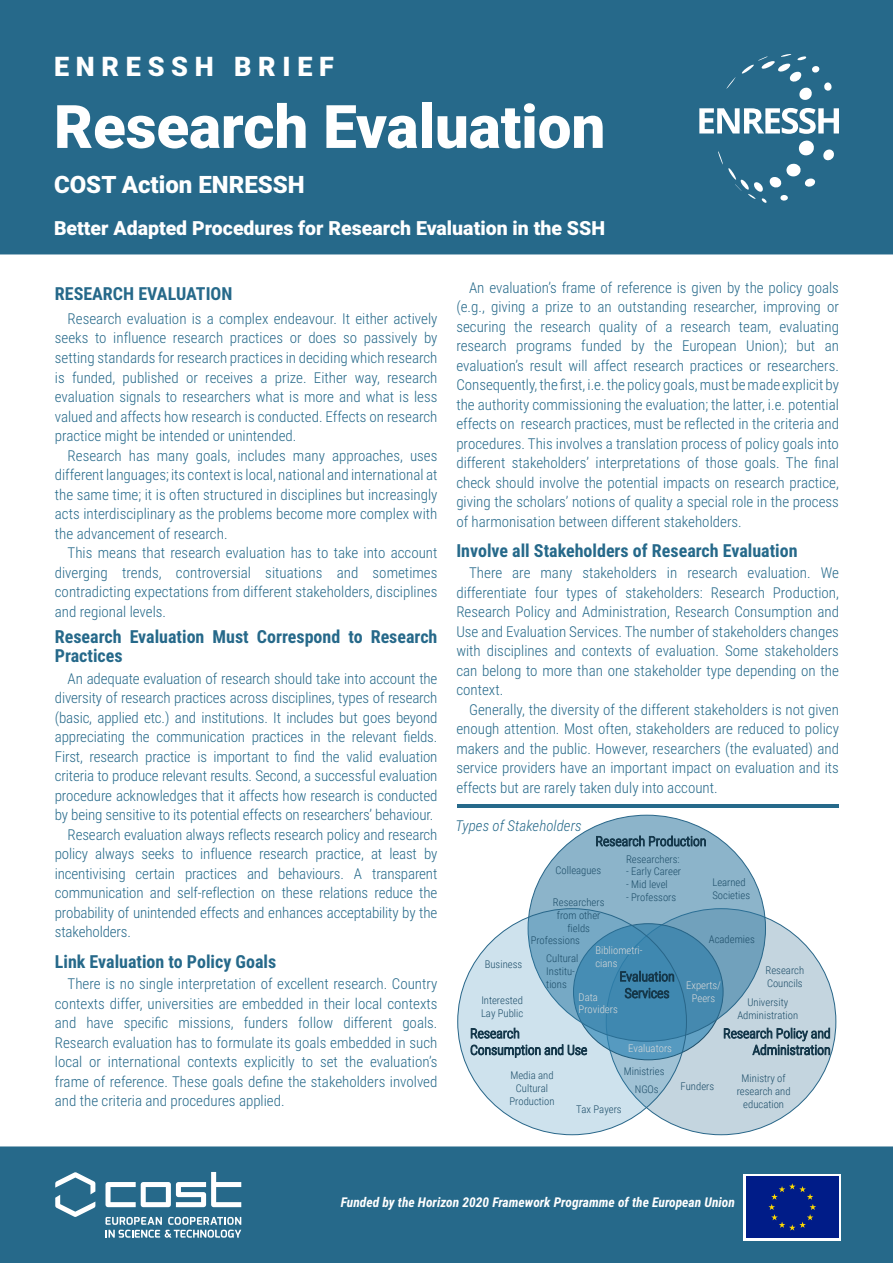
<style>
.page{position:relative;width:893px;height:1263px;background:#fff}
.page>*{position:absolute;margin:0;border:0;box-sizing:border-box;transform-origin:0 0}
.t1{font:900 60px "Roboto";color:#fff}
.t2{font:900 27px "Roboto";color:#fff}
.t3{font:900 24px "Roboto";color:#fff}
.t4{font:900 19.5px "Roboto";color:#fff}
.Section_Subtitle{font:700 18px/19.5px "Roboto Condensed";color:#26698a}
.Page_Section_Title{font:700 18px "Roboto Condensed";color:#26698a}
.Main_Para{font:300 15px/19.5px "Roboto Condensed";color:#26698a;text-align:justify}
.Main_Para-2{font:italic 300 15px "Roboto Condensed";color:#26698a}
.Main_Para-3{font:italic 700 13.5px "Roboto Condensed";color:#fff}
.t5{font:300 13.35px/16.5px "Roboto Condensed";color:#15384b}
.t6{font:300 10.65px/12.9px "Roboto Condensed";color:#1e4e69}
.t7{font:300 10.65px/12.9px "Roboto Condensed";color:#d9d9d9}
</style>
<div class="page">
<div style="left:606px;top:909px;width:230px;height:226px;background:#c4d5df;border-radius:50%"></div>
<div style="left:528px;top:815px;width:237px;height:226px;background:#2d769f;border-radius:50%;opacity:.55"></div>
<div style="left:458px;top:909px;width:228px;height:226px;background:#2f87b6;border-radius:50%;opacity:.24"></div>
<hr style="left:457px;top:805px;width:382px;height:3px;background:#26698a">
<div style="left:0;top:1146px;width:893px;height:117px;background:#26698a"></div>
<div style="left:0;top:0;width:893px;height:254px;background:#26698a"></div>
<svg style="left:822px;top:149px;width:13px;height:13px"></svg>
<svg style="left:718px;top:140px;width:98px;height:64px;background:#3c7896"></svg>
<svg style="left:726px;top:53px;width:106px;height:48px;background:#3a7794"></svg>
<svg style="left:699px;top:108px;width:140px;height:26px"></svg>
<div style="left:743px;top:1174px;width:98px;height:66px;background:#fff"></div>
<div style="left:746px;top:1176px;width:92px;height:62px;background:#001c88"></div>
<svg style="left:768px;top:1183px;width:48px;height:47px"></svg>
<svg style="left:106px;top:1217px;width:135px;height:21px"></svg>
<svg style="left:106px;top:1172px;width:135px;height:35px"></svg>
<svg style="left:55px;top:1172px;width:40px;height:45px"></svg>
<p class="t2" style="left:54px;top:47px;width:282px">E N R E S S H B R I E F</p>
<p class="t1" style="left:54px;top:85px;width:553px">Research Evaluation</p>
<p class="t3" style="left:54px;top:168px;width:252px">COST Action ENRESSH</p>
<p class="t4" style="left:54px;top:214px;width:552px">Better Adapted Procedures for Research Evaluation in the SSH</p>
<p class="Page_Section_Title" style="left:55px;top:281px;width:179px">RESEARCH EVALUATION</p>
<p class="Main_Para" style="left:55px;top:308px;width:384px;text-indent:13px">Research evaluation is a complex endeavour. It either actively seeks to influence research practices or does so passively by setting standards for research practices in deciding which research is funded, published or receives a prize. Either way, research evaluation signals to researchers what is more and what is less valued and affects how research is conducted. Effects on research practice might be intended or unintended.</p>
<p class="Main_Para" style="left:55px;top:445px;width:384px;text-indent:13px">Research has many goals, includes many approaches, uses different languages; its context is local, national and international at the same time; it is often structured in disciplines but increasingly acts interdisciplinary as the problems become more complex with the advancement of research.</p>
<p class="Main_Para" style="left:55px;top:542px;width:384px;text-indent:13px">This means that research evaluation has to take into account diverging trends, controversial situations and sometimes contradicting expectations from different stakeholders, disciplines and regional levels.</p>
<p class="Section_Subtitle" style="left:55px;top:626px;width:384px">Research Evaluation Must Correspond to Research<br>Practices</p>
<p class="Main_Para" style="left:55px;top:668px;width:384px;text-indent:13px">An adequate evaluation of research should take into account the diversity of research practices across disciplines, types of research (basic, applied etc.) and institutions. It includes but goes beyond appreciating the communication practices in the relevant fields.<br>First, research practice is important to find the valid evaluation criteria to produce relevant results. Second, a successful evaluation procedure acknowledges that it affects how research is conducted by being sensitive to its potential effects on researchers’ behaviour.</p>
<p class="Main_Para" style="left:55px;top:824px;width:384px;text-indent:13px">Research evaluation always reflects research policy and research policy always seeks to influence research practice, at least by incentivising certain practices and behaviours. A transparent communication and self-reflection on these relations reduce the probability of unintended effects and enhances acceptability by the stakeholders.</p>
<p class="Section_Subtitle" style="left:55px;top:951px;width:223px">Link Evaluation to Policy Goals</p>
<p class="Main_Para" style="left:55px;top:973px;width:384px;text-indent:13px">There is no single interpretation of excellent research. Country contexts differ, universities are embedded in their local contexts and have specific missions, funders follow different goals.<br>Research evaluation has to formulate its goals embedded in such local or international contexts explicitly to set the evaluation’s frame of reference. These goals define the stakeholders involved and the criteria and procedures applied.</p>
<p class="Main_Para" style="left:456px;top:277px;width:384px;text-indent:13px">An evaluation’s frame of reference is given by the policy goals (e.g., giving a prize to an outstanding researcher, improving or securing the research quality of a research team, evaluating research programs funded by the European Union); but an evaluation’s result will affect research practices or researchers.<br>Consequently, the first, i.e. the policy goals, must be made explicit by the authority commissioning the evaluation; the latter, i.e. potential effects on research practices, must be reflected in the criteria and procedures. This involves a translation process of policy goals into different stakeholders’ interpretations of those goals. The final check should involve the potential impacts on research practice, giving the scholars’ notions of quality a special role in the process of harmonisation between different stakeholders.</p>
<p class="Section_Subtitle" style="left:456px;top:540px;width:343px">Involve all Stakeholders of Research Evaluation</p>
<p class="Main_Para" style="left:456px;top:563px;width:384px;text-indent:13px">There are many stakeholders in research evaluation. We differentiate four types of stakeholders: Research Production, Research Policy and Administration, Research Consumption and Use and Evaluation Services. The number of stakeholders changes with disciplines and contexts of evaluation. Some stakeholders can belong to more than one stakeholder type depending on the context.</p>
<p class="Main_Para" style="left:456px;top:699px;width:384px;text-indent:13px">Generally, the diversity of the different stakeholders is not given enough attention. Most often, stakeholders are reduced to policy makers and the public. However, researchers (the evaluated) and service providers have an important impact on evaluation and its effects but are rarely taken duly into account.</p>
<p class="t5" style="left:595px;top:832px;width:112px">Research Production</p>
<p class="Main_Para-2" style="left:455px;top:815px;width:128px">Types of Stakeholders</p>
<p class="t6" style="left:485px;top:958px;width:39px">Business</p>
<p class="t6" style="left:481px;top:993px;width:44px">Interested<br>Lay Public</p>
<p class="t6" style="left:626px;top:852px;width:55px">Researchers:</p>
<p class="t6" style="left:626px;top:865px;width:57px">- Early Career</p>
<p class="t6" style="left:626px;top:878px;width:43px">- Mid level</p>
<p class="t6" style="left:626px;top:890px;width:52px">- Professors</p>
<p class="t6" style="left:555px;top:864px;width:47px">Colleagues</p>
<p class="t6" style="left:712px;top:876px;width:39px">Learned<br>Societies</p>
<p class="t6" style="left:553px;top:895px;width:53px">Researchers</p>
<p class="t6" style="left:557px;top:908px;width:45px">from other</p>
<p class="t6" style="left:567px;top:921px;width:24px">fields</p>
<p class="t6" style="left:531px;top:933px;width:51px">Professions</p>
<p class="t6" style="left:546px;top:951px;width:34px">Cultural<br>Institu&shy;tions</p>
<p class="t6" style="left:709px;top:932px;width:47px">Academies</p>
<p class="t7" style="left:595px;top:943px;width:49px">Bibliometri&shy;cians</p>
<p class="t6" style="left:765px;top:963px;width:40px">Research<br>Councils</p>
<p class="t5" style="left:619px;top:968px;width:57px;text-align:center">Evaluation<br>Services</p>
<p class="t7" style="left:686px;top:978px;width:36px;text-align:center">Experts/<br>Peers</p>
<p class="t7" style="left:579px;top:990px;width:41px">Data<br>Providers</p>
<p class="t6" style="left:737px;top:995px;width:62px;text-align:center">University<br>Administration</p>
<p class="t5" style="left:470px;top:1025px;width:119px">Research<br>Consumption and Use</p>
<p class="t5" style="left:723px;top:1025px;width:109px;text-align:right">Research Policy and<br>Administration</p>
<p class="t7" style="left:628px;top:1041px;width:45px">Evaluators</p>
<p class="t6" style="left:509px;top:1069px;width:47px;text-align:center">Media and<br>Cultural<br>Production</p>
<p class="t6" style="left:624px;top:1064px;width:42px">Ministries</p>
<p class="t6" style="left:576px;top:1102px;width:47px">Tax Payers</p>
<p class="t6" style="left:635px;top:1082px;width:25px">NGOs</p>
<p class="t6" style="left:681px;top:1079px;width:35px">Funders</p>
<p class="t6" style="left:737px;top:1071px;width:55px;text-align:center">Ministry of research and education</p>
<p class="Main_Para-3" style="left:341px;top:1193px;width:396px">Funded by the Horizon 2020 Framework Programme of the European Union</p>
</div>
